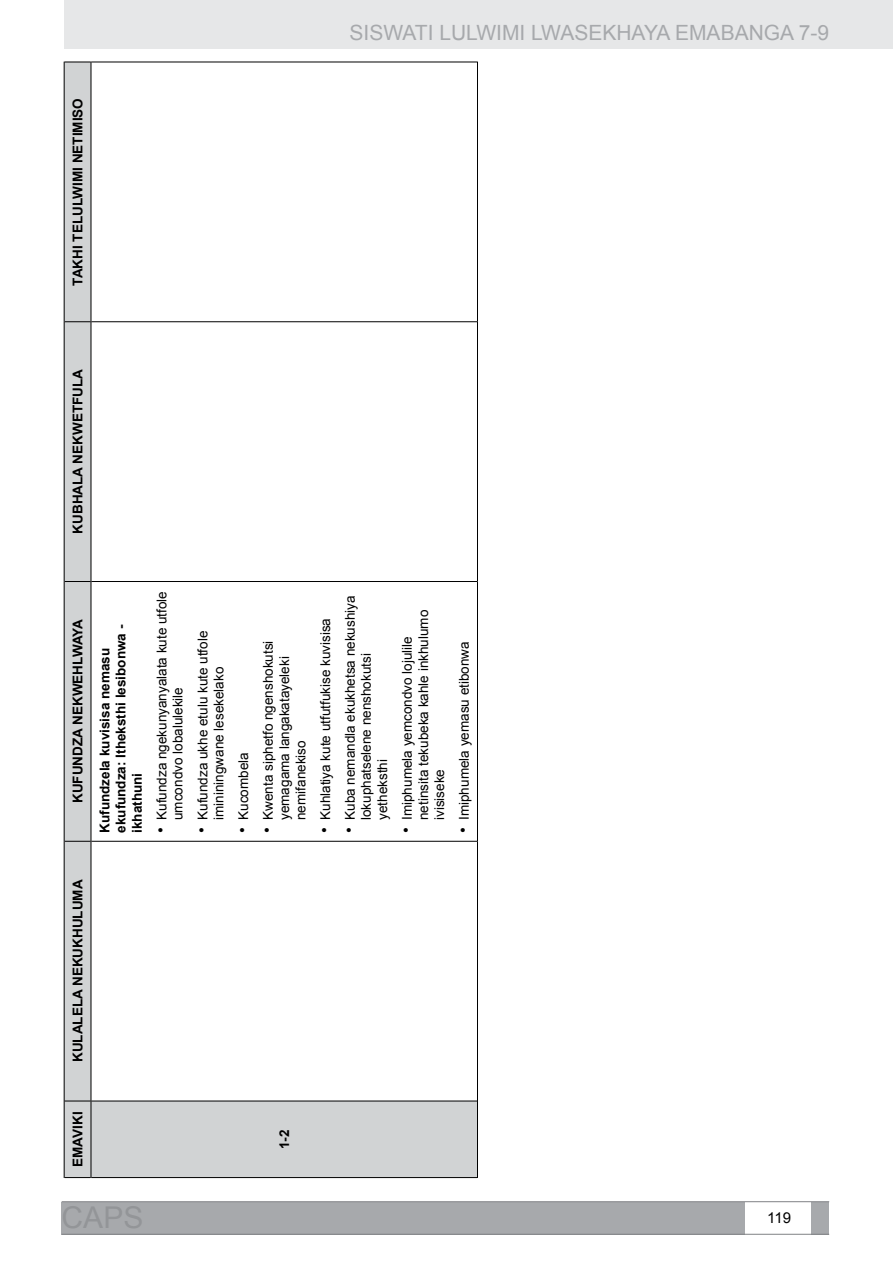
<style>
.page{position:relative;width:893px;height:1263px;background:#fff}
.page>*{position:absolute;margin:0;border:0;box-sizing:border-box;transform-origin:0 0}
.t1{font:21px "Arial";color:#a7a9ac}
.t2{font:15px "Arial";color:#000}
.t3{font:13.5px/16.2px "Arial";color:#000}
.t4{font:700 13.5px/16.2px "Arial";color:#000}
.s1{font-size:16.5px}
</style>
<div class="page">
<div style="left:64px;top:0;width:829px;height:49px;background:#e6e7e8"></div>
<div style="left:62px;top:1202px;width:683px;height:32px;background:#a7a9ac"></div>
<div style="left:812px;top:1202px;width:17px;height:32px;background:#a7a9ac"></div>
<hr style="left:62px;top:1234px;width:767px;height:1px;background:#808285">
<hr style="left:62px;top:1201px;width:767px;height:1px;background:#808285">
<svg style="left:65px;top:63px;width:412px;height:1114px"></svg>
<svg style="left:65px;top:1101px;width:26px;height:1px"></svg>
<svg style="left:65px;top:841px;width:26px;height:1px"></svg>
<svg style="left:65px;top:581px;width:26px;height:1px"></svg>
<svg style="left:65px;top:321px;width:26px;height:1px"></svg>
<hr style="left:91px;top:1101px;width:386px;height:1px;background:#000">
<hr style="left:91px;top:841px;width:386px;height:1px;background:#000">
<hr style="left:91px;top:581px;width:386px;height:1px;background:#000">
<hr style="left:91px;top:321px;width:386px;height:1px;background:#000">
<hr style="left:91px;top:1177px;width:386px;height:1px;background:#000">
<hr style="left:91px;top:62px;width:386px;height:1px;background:#000">
<hr style="left:477px;top:1101px;width:1px;height:77px;background:#000">
<hr style="left:477px;top:841px;width:1px;height:260px;background:#000">
<hr style="left:477px;top:581px;width:1px;height:260px;background:#000">
<hr style="left:477px;top:322px;width:1px;height:259px;background:#000">
<hr style="left:477px;top:62px;width:1px;height:260px;background:#000">
<hr style="left:64px;top:1101px;width:1px;height:77px;background:#000">
<svg style="left:65px;top:1177px;width:26px;height:1px"></svg>
<hr style="left:64px;top:841px;width:1px;height:260px;background:#000">
<hr style="left:64px;top:581px;width:1px;height:260px;background:#000">
<hr style="left:64px;top:322px;width:1px;height:259px;background:#000">
<hr style="left:64px;top:62px;width:1px;height:260px;background:#000">
<svg style="left:65px;top:62px;width:26px;height:1px"></svg>
<hr style="left:91px;top:1101px;width:1px;height:77px;background:#000">
<hr style="left:91px;top:841px;width:1px;height:260px;background:#000">
<hr style="left:91px;top:581px;width:1px;height:260px;background:#000">
<hr style="left:91px;top:322px;width:1px;height:259px;background:#000">
<hr style="left:91px;top:62px;width:1px;height:260px;background:#000">
<p class="t4" style="left:70px;top:285px;width:187px;rotate:-90deg">Takhi telulwimi neTimiso</p>
<h1 class="t1" style="left:350px;top:19px;width:481px">SISWATI LULWIMI LWASEKHAYA EMABANGA 7-9</h1>
<p class="t4" style="left:70px;top:534px;width:165px;rotate:-90deg">Kubhala nekwetfula</p>
<p class="t4" style="left:70px;top:803px;width:184px;rotate:-90deg">Kufundza nekwehlwaya</p>
<p class="t4" style="left:97px;top:833px;width:209px;rotate:-90deg">Kufundzela kuvisisa nemasu ekufundza: Itheksthi lesibonwa - ikhathuni</p>
<p class="t3" style="left:154px;top:820px;width:230px;text-indent:-13px;rotate:-90deg"><span class="s1">•</span> Kufundza ngekunyanyalata kute utfole umcondvo lobalulekile</p>
<p class="t3" style="left:195px;top:820px;width:191px;text-indent:-13px;rotate:-90deg"><span class="s1">•</span> Kufundza ukhe etulu kute utfole imininingwane lesekelako</p>
<p class="t3" style="left:236px;top:833px;width:82px;rotate:-90deg"><span class="s1">•</span> Kucombela</p>
<p class="t3" style="left:260px;top:820px;width:181px;text-indent:-13px;rotate:-90deg"><span class="s1">•</span> Kwenta siphetfo ngenshokutsi yemagama langakatayeleki nemifanekiso</p>
<p class="t3" style="left:317px;top:833px;width:216px;rotate:-90deg"><span class="s1">•</span> Kuhlatiya kute utfutfukise kuvisisa</p>
<p class="t3" style="left:342px;top:820px;width:226px;text-indent:-13px;rotate:-90deg"><span class="s1">•</span> Kuba nemandla ekukhetsa nekushiya lokuphatselene nenshokutsi yetheksthi</p>
<p class="t3" style="left:399px;top:820px;width:212px;text-indent:-13px;rotate:-90deg"><span class="s1">•</span> Imiphumela yemcondvo lojulile netinsita tekubeka kahle inkhulumo ivisiseke</p>
<p class="t3" style="left:456px;top:833px;width:193px;rotate:-90deg"><span class="s1">•</span> Imiphumela yemasu etibonwa</p>
<p class="t4" style="left:70px;top:1062px;width:183px;rotate:-90deg">Kulalela neKukhuluma</p>
<p class="t4" style="left:70px;top:1167px;width:55px;rotate:-90deg">Emaviki</p>
<p class="t4" style="left:277px;top:1149px;width:21px;rotate:-90deg">1-2</p>
<p class="t2" style="left:767px;top:1208px;width:25px">119</p>
</div>
